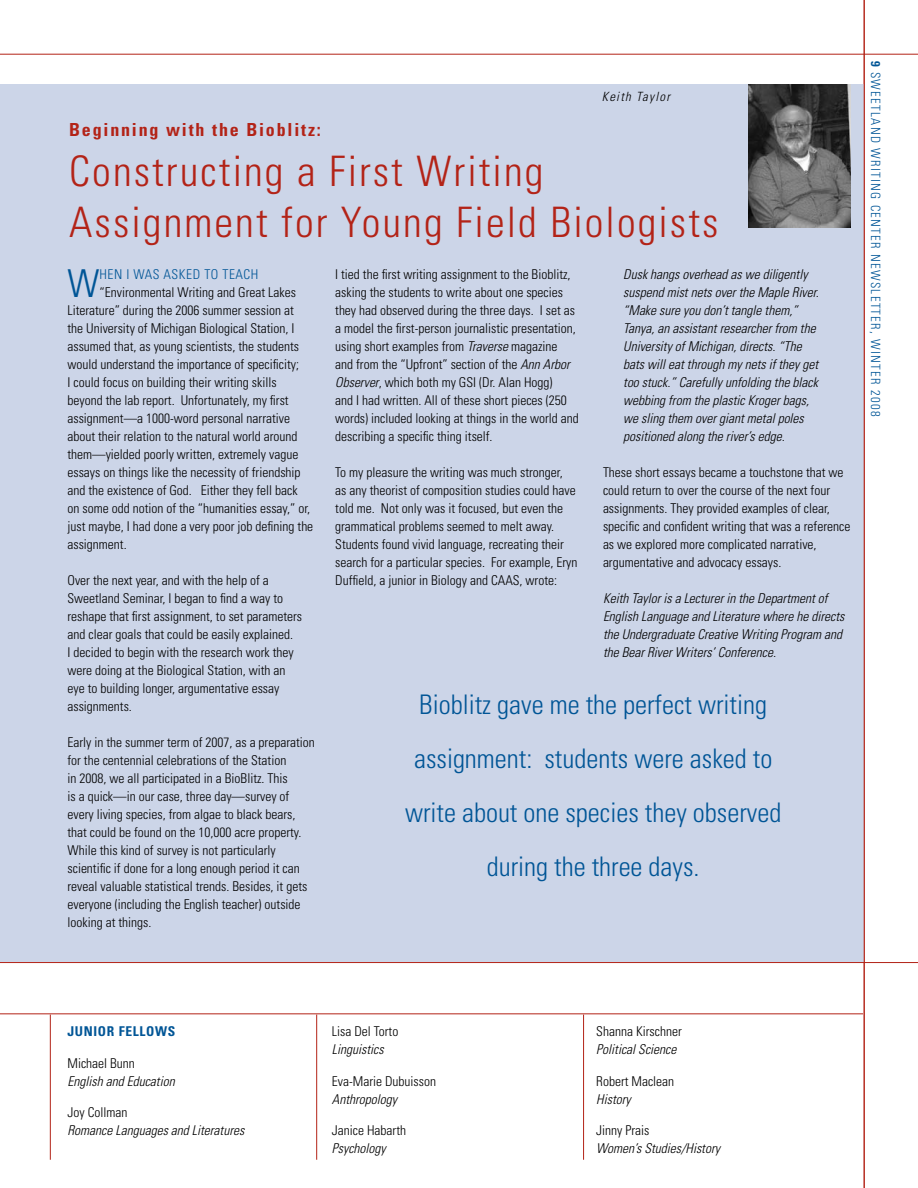
<style>
.page{position:relative;width:918px;height:1188px;background:#fff}
.page>*{position:absolute;margin:0;border:0;box-sizing:border-box;transform-origin:0 0}
.t1{font:300 condensed 42px/50.4px "Univers";letter-spacing:.05em;color:#b32317}
.t2{font:300 condensed 38.4px "Univers";color:#005596}
.t3{font:300 condensed 27px/54px "Univers";color:#005596;text-align:center}
.t4{font:700 condensed 18px "Univers";letter-spacing:.1em;color:#b32317}
.t5{font:300 condensed 13.5px/18px "Univers";color:#000}
.t6{font:italic 300 condensed 13.5px/18px "Univers";color:#000}
.t7{font:300 condensed 13.5px "Univers";letter-spacing:.04em;color:#005596}
.t8{font:700 condensed 13.5px "Univers";letter-spacing:.05em;color:#005596}
.t9{font:300 condensed 12.75px "Univers";letter-spacing:.1em;color:#005596}
.t10{font:italic 300 condensed 12.75px "Univers";letter-spacing:.1em;color:#000}
.s1{font-style:italic}
</style>
<div class="page">
<div style="left:0;top:85px;width:863px;height:877px;background:#ccd5e8"></div>
<img style="left:748px;top:85px;width:102px;height:143px">
<hr style="left:0;top:1014px;width:863px;height:1px;background:#b32317">
<hr style="left:50px;top:1015px;width:1px;height:145px;background:#b32317">
<hr style="left:316px;top:1015px;width:1px;height:145px;background:#b32317">
<hr style="left:583px;top:1015px;width:1px;height:145px;background:#b32317">
<hr style="left:0;top:962px;width:918px;height:1px;background:#b32317">
<hr style="left:864px;top:0;width:1px;height:1188px;background:#b32317">
<hr style="left:0;top:54px;width:918px;height:1px;background:#b32317">
<p class="t10" style="left:602px;top:89px;width:70px">Keith Taylor</p>
<h3 class="t4" style="left:69px;top:119px;width:253px">Beginning with the Bioblitz:</h3>
<h1 class="t1" style="left:69px;top:146px;width:651px">Constructing a First Writing<br>Assignment for Young Field Biologists</h1>
<h2 class="t2" style="left:68px;top:260px;width:34px">W</h2>
<p class="t7" style="left:100px;top:266px;width:160px">HEN I WAS ASKED TO TEACH</p>
<p class="t5" style="left:335px;top:265px;width:245px">I tied the first writing assignment to the Bioblitz, asking the students to write about one species they had observed during the three days. I set as a model the first-person journalistic presentation, using short examples from <span class="s1">Traverse</span> magazine and from the “Upfront” section of the <span class="s1">Ann Arbor Observer</span>, which both my GSI (Dr. Alan Hogg)<br>and I had written. All of these short pieces (250 words) included looking at things in the world and describing a specific thing itself.</p>
<p class="t5" style="left:335px;top:463px;width:244px">To my pleasure the writing was much stronger,<br>as any theorist of composition studies could have told me. Not only was it focused, but even the grammatical problems seemed to melt away.<br>Students found vivid language, recreating their search for a particular species. For example, Eryn Duffield, a junior in Biology and CAAS, wrote:</p>
<p class="t6" style="left:623px;top:265px;width:197px">Dusk hangs overhead as we diligently suspend mist nets over the Maple River. “Make sure you don’t tangle them,” Tanya, an assistant researcher from the University of Michigan, directs. “The bats will eat through my nets if they get too stuck.” Carefully unfolding the black webbing from the plastic Kroger bags, we sling them over giant metal poles positioned along the river’s edge.</p>
<p class="t5" style="left:603px;top:463px;width:249px">These short essays became a touchstone that we could return to over the course of the next four assignments. They provided examples of clear, specific and confident writing that was a reference as we explored more complicated narrative, argumentative and advocacy essays.</p>
<p class="t6" style="left:603px;top:589px;width:243px">Keith Taylor is a Lecturer in the Department of English Language and Literature where he directs the Undergraduate Creative Writing Program and the Bear River Writers’ Conference.</p>
<p class="t5" style="left:68px;top:283px;width:247px;text-indent:32px">“Environmental Writing and Great Lakes Literature” during the 2006 summer session at<br>the University of Michigan Biological Station, I assumed that, as young scientists, the students would understand the importance of specificity;<br>I could focus on building their writing skills beyond the lab report. Unfortunately, my first assignment—a 1000-word personal narrative about their relation to the natural world around them—yielded poorly written, extremely vague essays on things like the necessity of friendship and the existence of God. Either they fell back<br>on some odd notion of the “humanities essay,” or, just maybe, I had done a very poor job defining the assignment.</p>
<p class="t5" style="left:68px;top:571px;width:236px">Over the next year, and with the help of a Sweetland Seminar, I began to find a way to reshape that first assignment, to set parameters and clear goals that could be easily explained.<br>I decided to begin with the research work they were doing at the Biological Station, with an eye to building longer, argumentative essay assignments.</p>
<p class="t5" style="left:68px;top:733px;width:249px">Early in the summer term of 2007, as a preparation for the centennial celebrations of the Station<br>in 2008, we all participated in a BioBlitz. This<br>is a quick—in our case, three day—survey of every living species, from algae to black bears, that could be found on the 10,000 acre property.<br>While this kind of survey is not particularly scientific if done for a long enough period it can reveal valuable statistical trends. Besides, it gets everyone (including the English teacher) outside looking at things.</p>
<h3 class="t3" style="left:405px;top:677px;width:378px">Bioblitz gave me the perfect writing assignment: students were asked to write about one species they observed during the three days.</h3>
<p class="t9" style="left:883px;top:72px;width:346px;rotate:90deg">SWEETLAND WRITING CENTER NEWSLETTER, WINTER 2008</p>
<p class="t8" style="left:68px;top:1023px;width:109px">JUNIOR FELLOWS</p>
<p class="t5" style="left:68px;top:1054px;width:69px">Michael Bunn</p>
<p class="t6" style="left:68px;top:1072px;width:109px">English and Education</p>
<p class="t5" style="left:68px;top:1103px;width:61px">Joy Collman</p>
<p class="t6" style="left:68px;top:1121px;width:178px">Romance Languages and Literatures</p>
<p class="t5" style="left:332px;top:1022px;width:68px">Lisa Del Torto</p>
<p class="t6" style="left:332px;top:1040px;width:53px">Linguistics</p>
<p class="t5" style="left:332px;top:1072px;width:106px">Eva-Marie Dubuisson</p>
<p class="t6" style="left:332px;top:1090px;width:68px">Anthropology</p>
<p class="t5" style="left:332px;top:1121px;width:76px">Janice Habarth</p>
<p class="t6" style="left:332px;top:1139px;width:57px">Psychology</p>
<p class="t5" style="left:596px;top:1022px;width:87px">Shanna Kirschner</p>
<p class="t6" style="left:596px;top:1040px;width:82px">Political Science</p>
<p class="t5" style="left:596px;top:1072px;width:79px">Robert Maclean</p>
<p class="t6" style="left:596px;top:1090px;width:37px">History</p>
<p class="t5" style="left:596px;top:1121px;width:55px">Jinny Prais</p>
<p class="t6" style="left:596px;top:1139px;width:127px">Women’s Studies/History</p>
</div>
